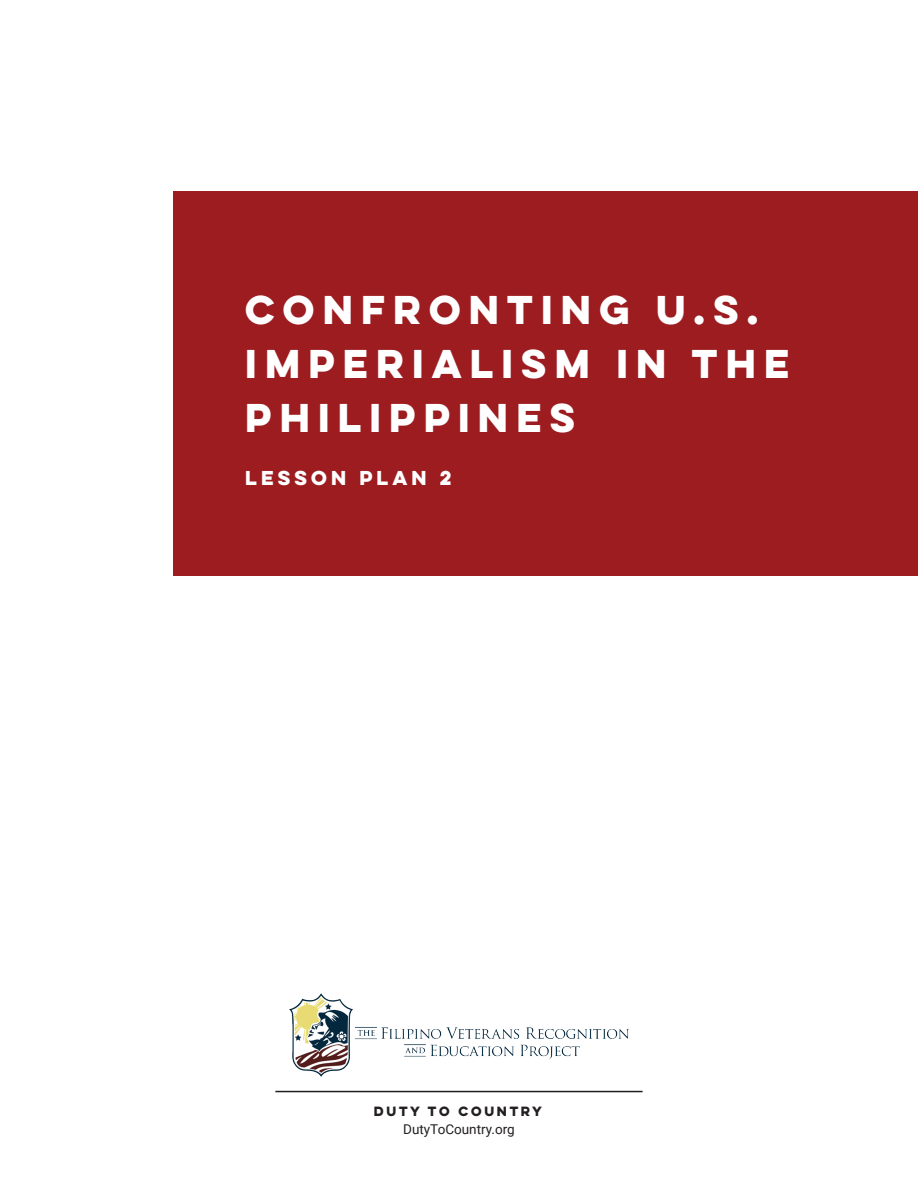
<style>
.page{position:relative;width:918px;height:1188px;background:#fff}
.page>*{position:absolute;margin:0;border:0;box-sizing:border-box;transform-origin:0 0}
.t1{font:700 36px/54px "Lulo Clean W01 One";color:#fff}
.t2{font:700 18px "Lulo Clean W01 One";color:#fff}
.t3{font:13.5px "Roboto";color:#231f20}
.t4{font:700 12px "Lulo Clean W01 One";color:#231f20}
</style>
<div class="page">
<div style="left:173px;top:191px;width:745px;height:385px;background:#9c1c20"></div>
<img style="left:289px;top:993px;width:340px;height:84px">
<hr style="left:275px;top:1091px;width:368px;height:1px;background:#231f20">
<p class="t1" style="left:245px;top:283px;width:554px">CONFRONTING U.S.<br>IMPERIALISM IN THE<br>PHILIPPINES</p>
<p class="t2" style="left:245px;top:465px;width:212px">LESSON PLAN 2</p>
<p class="t4" style="left:374px;top:1103px;width:172px">DUTY TO COUNTRY</p>
<p class="t3" style="left:403px;top:1120px;width:113px">DutyToCountry.org</p>
</div>
